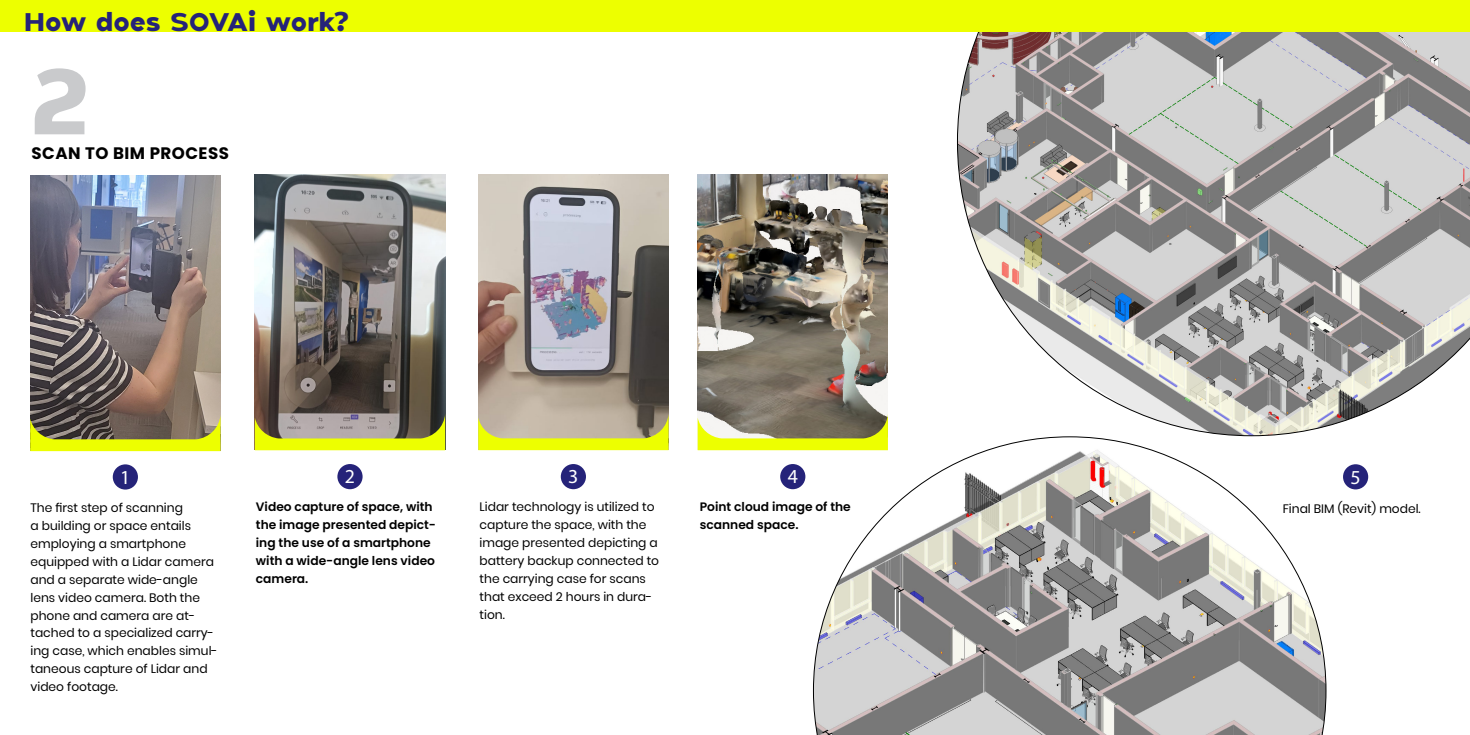
<style>
.page{position:relative;width:1470px;height:735px;background:#fff}
.page>*{position:absolute;margin:0;border:0;box-sizing:border-box;transform-origin:0 0}
.t1{font:900 90.12px "Holgada";color:#c9cacc}
.t2{font:900 24.85px "Holgada";letter-spacing:.02em;color:#252379}
.t3{font:19.86px "Myriad Pro";color:#fff}
.t4{font:700 16.62px "Poppins";letter-spacing:.03em;color:#000}
.t5{font:12.25px/18px "Poppins";color:#000}
.t6{font:600 12.25px/18px "Poppins";color:#000}
</style>
<div class="page">
<svg style="left:813px;top:437px;width:513px;height:298px"></svg>
<svg style="left:957px;top:32px;width:513px;height:404px;background:#b6b5b4"></svg>
<img style="left:30px;top:175px;width:190px;height:240px">
<svg style="left:30px;top:415px;width:190px;height:36px;background:#979735"></svg>
<div style="left:113px;top:464px;width:25px;height:26px;background:#252379;border-radius:50%"></div>
<img style="left:255px;top:175px;width:190px;height:239px">
<svg style="left:255px;top:414px;width:190px;height:36px;background:#b1b154"></svg>
<div style="left:337px;top:464px;width:26px;height:25px;background:#252379;border-radius:50%"></div>
<img style="left:478px;top:175px;width:191px;height:239px">
<svg style="left:478px;top:414px;width:191px;height:36px;background:#cbca63"></svg>
<div style="left:561px;top:464px;width:25px;height:25px;background:#252379;border-radius:50%"></div>
<div style="left:1343px;top:464px;width:25px;height:25px;background:#252379;border-radius:50%"></div>
<img style="left:698px;top:175px;width:190px;height:239px">
<svg style="left:698px;top:414px;width:190px;height:36px;background:#adb04b"></svg>
<div style="left:780px;top:464px;width:25px;height:25px;background:#252379;border-radius:50%"></div>
<div style="left:0;top:0;width:1470px;height:32px;background:#edff00"></div>
<h2 class="t2" style="left:24px;top:4px;width:326px">How does SOVAi work?</h2>
<h1 class="t1" style="left:32px;top:35px;width:59px">2</h1>
<h3 class="t4" style="left:32px;top:144px;width:199px">SCAN TO BIM PROCESS</h3>
<h3 class="t3" style="left:120px;top:465px;width:12px">1</h3>
<p class="t5" style="left:30px;top:498px;width:189px">The first step of scanning<br>a building or space entails employing a smartphone equipped with a Lidar camera and a separate wide-angle lens video camera. Both the phone and camera are at&shy;tached to a specialized carry&shy;ing case, which enables simul&shy;taneous capture of Lidar and video footage.</p>
<h3 class="t3" style="left:345px;top:465px;width:12px">2</h3>
<p class="t6" style="left:256px;top:498px;width:182px">Video capture of space, with the image presented depict&shy;ing the use of a smartphone with a wide-angle lens video camera.</p>
<h3 class="t3" style="left:568px;top:465px;width:12px">3</h3>
<p class="t5" style="left:480px;top:498px;width:181px">Lidar technology is utilized to capture the space, with the image presented depicting a battery backup connected to the carrying case for scans that exceed 2 hours in dura&shy;tion.</p>
<h3 class="t3" style="left:788px;top:465px;width:12px">4</h3>
<p class="t6" style="left:700px;top:498px;width:153px">Point cloud image of the scanned space.</p>
<h3 class="t3" style="left:1351px;top:465px;width:12px">5</h3>
<p class="t5" style="left:1283px;top:500px;width:139px">Final BIM (Revit) model.</p>
</div>
